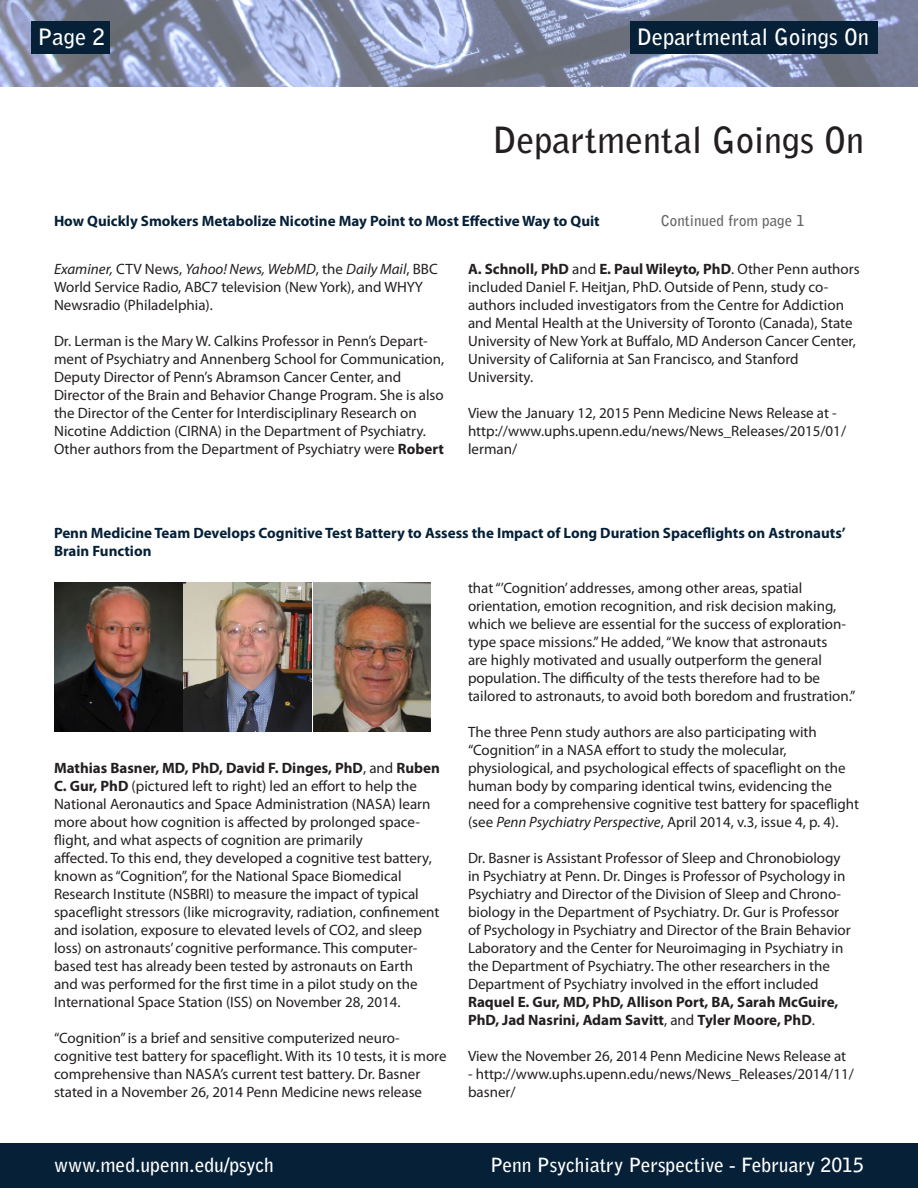
<style>
.page{position:relative;width:918px;height:1188px;background:#fff}
.page>*{position:absolute;margin:0;border:0;box-sizing:border-box;transform-origin:0 0}
.t1{font:700 36px "Bell Gothic Std";color:#231f20}
.t2{font:700 22.5px "Bell Gothic Std";color:#fff}
.t3{font:700 19.5px "Bell Gothic Std";color:#fff}
.t4{font:15px/18px "Myriad Pro";color:#231f20}
.t5{font:700 15px/18px "Myriad Pro";color:#062037}
.t6{font:700 15px "Bell Gothic Std";color:#666}
.s1{font-style:italic}
.s2{font-weight:700}
</style>
<div class="page">
<img style="left:314px;top:582px;width:117px;height:150px">
<img style="left:0;top:0;width:918px;height:86px">
<div style="left:0;top:1143px;width:918px;height:45px;background:#062037"></div>
<div style="left:31px;top:21px;width:79px;height:33px;background:#062037"></div>
<div style="left:630px;top:21px;width:248px;height:33px;background:#062037"></div>
<img style="left:54px;top:582px;width:258px;height:150px">
<p class="t2" style="left:38px;top:24px;width:69px">Page 2</p>
<p class="t2" style="left:637px;top:24px;width:234px">Departmental Goings On</p>
<p class="t1" style="left:492px;top:118px;width:373px">Departmental Goings On</p>
<p class="t5" style="left:54px;top:212px;width:547px">How Quickly Smokers Metabolize Nicotine May Point to Most Effective Way to Quit</p>
<p class="t6" style="left:661px;top:212px;width:146px">Continued from page 1</p>
<p class="t4" style="left:54px;top:259px;width:385px"><span class="s1">Examiner,</span> CTV News, <span class="s1">Yahoo! News, WebMD</span>, the <span class="s1">Daily Mail</span>, BBC<br>World Service Radio, ABC7 television (New York), and WHYY<br>Newsradio (Philadelphia).</p>
<p class="t4" style="left:54px;top:331px;width:392px">Dr. Lerman is the Mary W. Calkins Professor in Penn’s Depart&shy;ment of Psychiatry and Annenberg School for Communication, Deputy Director of Penn’s Abramson Cancer Center, and Director of the Brain and Behavior Change Program. She is also the Director of the Center for Interdisciplinary Research on Nicotine Addiction (CIRNA) in the Department of Psychiatry.<br>Other authors from the Department of Psychiatry were <span class="s2">Robert</span></p>
<p class="t4" style="left:468px;top:259px;width:393px"><span class="s2">A. Schnoll, PhD</span> and <span class="s2">E. Paul Wileyto, PhD</span>. Other Penn authors included Daniel F. Heitjan, PhD. Outside of Penn, study co&shy;authors included investigators from the Centre for Addiction and Mental Health at the University of Toronto (Canada), State University of New York at Buffalo, MD Anderson Cancer Center, University of California at San Francisco, and Stanford University.</p>
<p class="t4" style="left:468px;top:403px;width:380px">View the January 12, 2015 Penn Medicine News Release at - http://www.uphs.upenn.edu/news/News_Releases/2015/01/ lerman/</p>
<p class="t5" style="left:54px;top:523px;width:793px">Penn Medicine Team Develops Cognitive Test Battery to Assess the Impact of Long Duration Spaceflights on Astronauts’<br>Brain Function</p>
<p class="t4" style="left:54px;top:759px;width:387px"><span class="s2">Mathias Basner, MD, PhD, David F. Dinges, PhD</span>, and <span class="s2">Ruben C. Gur, PhD</span> (pictured left to right) led an effort to help the National Aeronautics and Space Administration (NASA) learn more about how cognition is affected by prolonged space&shy;flight, and what aspects of cognition are primarily<br>affected. To this end, they developed a cognitive test battery, known as “Cognition”, for the National Space Biomedical Research Institute (NSBRI) to measure the impact of typical spaceflight stressors (like microgravity, radiation, confinement and isolation, exposure to elevated levels of CO2, and sleep loss) on astronauts’ cognitive performance. This computer&shy;based test has already been tested by astronauts on Earth and was performed for the first time in a pilot study on the International Space Station (ISS) on November 28, 2014.</p>
<p class="t4" style="left:54px;top:1029px;width:394px">“Cognition” is a brief and sensitive computerized neuro&shy;cognitive test battery for spaceflight. With its 10 tests, it is more comprehensive than NASA’s current test battery. Dr. Basner stated in a November 26, 2014 Penn Medicine news release</p>
<p class="t4" style="left:468px;top:579px;width:389px">that “’Cognition’ addresses, among other areas, spatial orientation, emotion recognition, and risk decision making, which we believe are essential for the success of exploration&shy;type space missions.” He added, “We know that astronauts<br>are highly motivated and usually outperform the general population. The difficulty of the tests therefore had to be tailored to astronauts, to avoid both boredom and frustration.”</p>
<p class="t4" style="left:468px;top:723px;width:393px">The three Penn study authors are also participating with “Cognition” in a NASA effort to study the molecular, physiological, and psychological effects of spaceflight on the human body by comparing identical twins, evidencing the need for a comprehensive cognitive test battery for spaceflight (see <span class="s1">Penn Psychiatry Perspective</span>, April 2014, v.3, issue 4, p. 4).</p>
<p class="t4" style="left:468px;top:849px;width:384px">Dr. Basner is Assistant Professor of Sleep and Chronobiology in Psychiatry at Penn. Dr. Dinges is Professor of Psychology in Psychiatry and Director of the Division of Sleep and Chrono&shy;biology in the Department of Psychiatry. Dr. Gur is Professor of Psychology in Psychiatry and Director of the Brain Behavior Laboratory and the Center for Neuroimaging in Psychiatry in the Department of Psychiatry. The other researchers in the Department of Psychiatry involved in the effort included <span class="s2">Raquel E. Gur, MD, PhD, Allison Port, BA, Sarah McGuire, PhD, Jad Nasrini, Adam Savitt</span>, and <span class="s2">Tyler Moore, PhD</span>.</p>
<p class="t4" style="left:468px;top:1047px;width:380px">View the November 26, 2014 Penn Medicine News Release at</p>
<p class="t4" style="left:468px;top:1065px;width:387px">- http://www.uphs.upenn.edu/news/News_Releases/2014/11/ basner/</p>
<p class="t3" style="left:54px;top:1153px;width:221px">www.med.upenn.edu/psych</p>
<p class="t3" style="left:490px;top:1153px;width:375px">Penn Psychiatry Perspective - February 2015</p>
</div>
